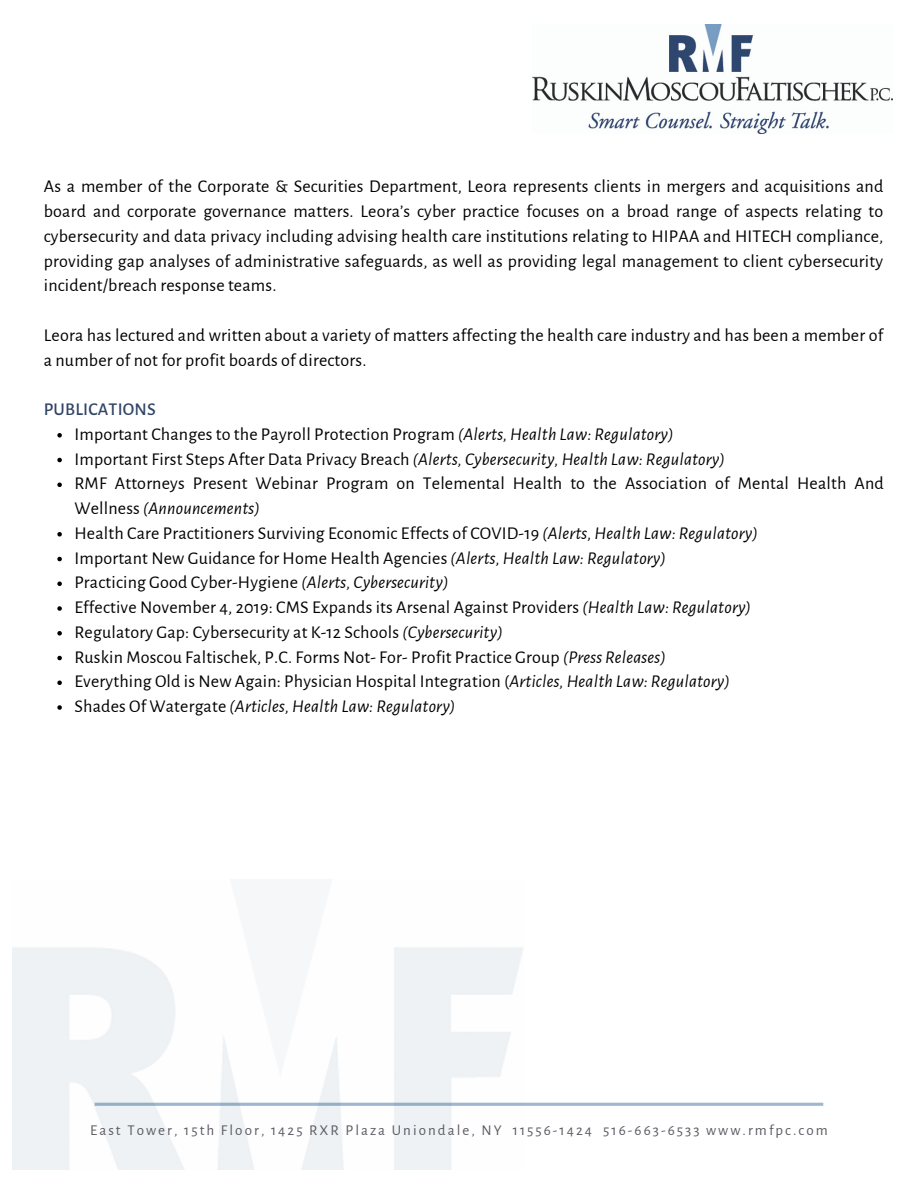
<style>
.page{position:relative;width:918px;height:1188px;background:#fff}
.page>*{position:absolute;margin:0;border:0;box-sizing:border-box;transform-origin:0 0}
.t1{font:18px/24.8px "Alegreya Sans";letter-spacing:.01em;color:#000}
.t2{font:italic 18px "Alegreya Sans";letter-spacing:.01em;color:#000}
.t3{font:500 18px "Alegreya Sans";letter-spacing:.01em;color:#324568}
.t4{font:15px "Alegreya Sans";letter-spacing:.135em;color:#5d5a62}
.s1{font-style:italic}
.s2{font-style:normal}
</style>
<div class="page">
<img style="left:532px;top:25px;width:360px;height:109px">
<svg style="left:95px;top:1103px;width:728px;height:3px;background:#9fb9cf"></svg>
<svg style="left:57px;top:433px;width:5px;height:5px"></svg>
<svg style="left:57px;top:458px;width:5px;height:4px"></svg>
<svg style="left:57px;top:483px;width:5px;height:4px"></svg>
<svg style="left:57px;top:532px;width:5px;height:5px"></svg>
<svg style="left:57px;top:557px;width:5px;height:4px"></svg>
<svg style="left:57px;top:582px;width:5px;height:4px"></svg>
<svg style="left:57px;top:606px;width:5px;height:5px"></svg>
<svg style="left:57px;top:631px;width:5px;height:5px"></svg>
<svg style="left:57px;top:656px;width:5px;height:4px"></svg>
<svg style="left:57px;top:681px;width:5px;height:4px"></svg>
<svg style="left:57px;top:705px;width:5px;height:5px"></svg>
<p class="t1" style="left:44px;top:175px;width:841px;text-align:justify">As a member of the Corporate &amp; Securities Department, Leora represents clients in mergers and acquisitions and board and corporate governance matters. Leora’s cyber practice focuses on a broad range of aspects relating to cybersecurity and data privacy including advising health care institutions relating to HIPAA and HITECH compliance, providing gap analyses of administrative safeguards, as well as providing legal management to client cybersecurity incident/breach response teams.</p>
<p class="t1" style="left:44px;top:323px;width:841px">Leora has lectured and written about a variety of matters affecting the health care industry and has been a member of a number of not for profit boards of directors.</p>
<p class="t3" style="left:44px;top:401px;width:113px">PUBLICATIONS</p>
<p class="t1" style="left:74px;top:422px;width:601px">Important Changes to the Payroll Protection Program <span class="s1">(Alerts, Health Law: Regulatory)</span></p>
<p class="t2" style="left:74px;top:450px;width:652px"><span class="s2">Important First Steps After Data Privacy Breach</span> (Alerts, Cybersecurity, Health Law: Regulatory)</p>
<p class="t1" style="left:74px;top:472px;width:811px">RMF Attorneys Present Webinar Program on Telemental Health to the Association of Mental Health And<br>Wellness <span class="s1">(Announcements)</span></p>
<p class="t1" style="left:74px;top:521px;width:685px">Health Care Practitioners Surviving Economic Effects of COVID-19 <span class="s1">(Alerts, Health Law: Regulatory)</span></p>
<p class="t1" style="left:74px;top:546px;width:593px">Important New Guidance for Home Health Agencies <span class="s1">(Alerts, Health Law: Regulatory)</span></p>
<p class="t1" style="left:74px;top:571px;width:376px">Practicing Good Cyber-Hygiene <span class="s1">(Alerts, Cybersecurity)</span></p>
<p class="t1" style="left:74px;top:595px;width:678px">Effective November 4, 2019: CMS Expands its Arsenal Against Providers <span class="s1">(Health Law: Regulatory)</span></p>
<p class="t1" style="left:74px;top:620px;width:430px">Regulatory Gap: Cybersecurity at K-12 Schools <span class="s1">(Cybersecurity)</span></p>
<p class="t1" style="left:74px;top:645px;width:593px">Ruskin Moscou Faltischek, P.C. Forms Not- For- Profit Practice Group <span class="s1">(Press Releases)</span></p>
<p class="t1" style="left:74px;top:670px;width:657px">Everything Old is New Again: Physician Hospital Integration (<span class="s1">Articles, Health Law: Regulatory)</span></p>
<p class="t2" style="left:74px;top:698px;width:383px"><span class="s2">Shades Of Watergate</span> (Articles, Health Law: Regulatory)</p>
<p class="t4" style="left:90px;top:1123px;width:739px">East Tower, 15th Floor, 1425 RXR Plaza Uniondale, NY 11556-1424 516-663-6533 www.rmfpc.com</p>
</div>
